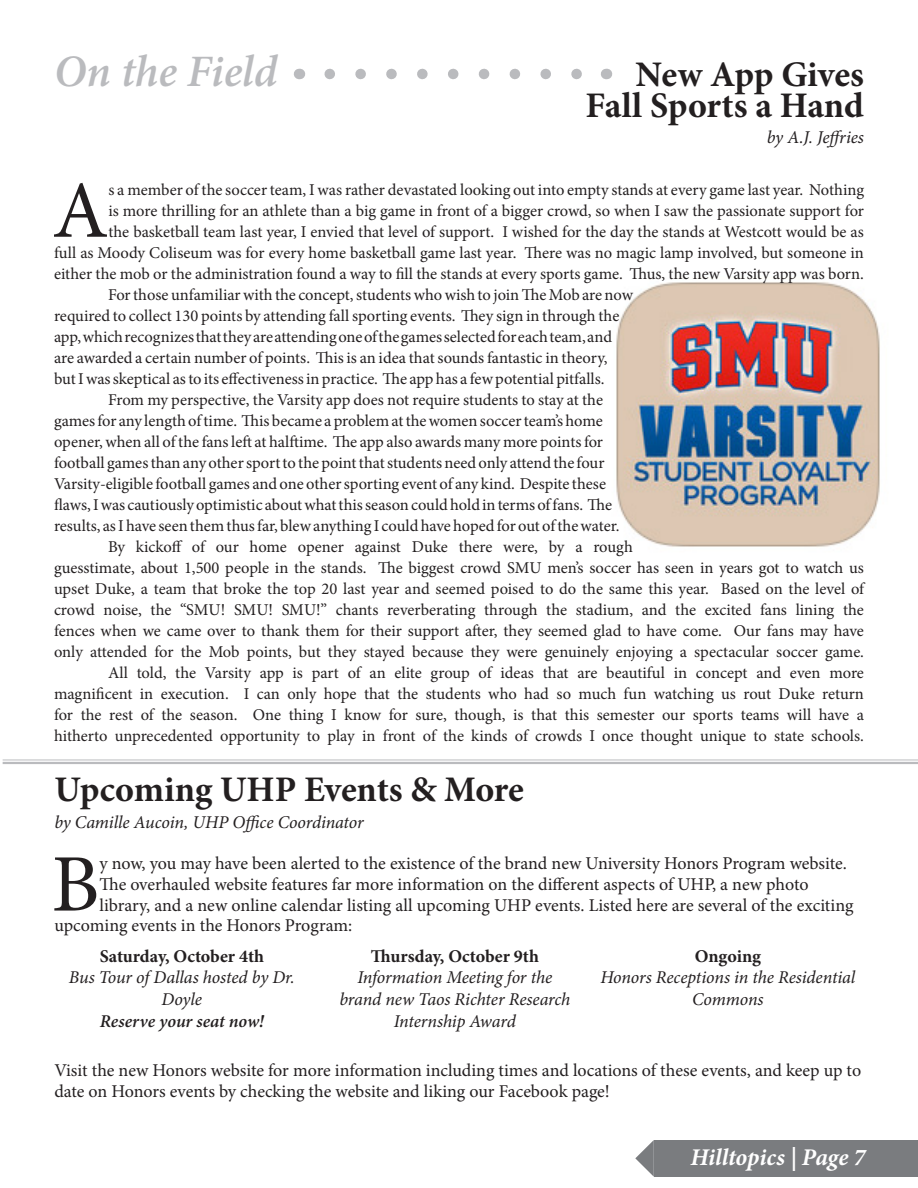
<style>
.page{position:relative;width:918px;height:1188px;background:#fff}
.page>*{position:absolute;margin:0;border:0;box-sizing:border-box;transform-origin:0 0}
.t1{font:81.75px "Minion Pro";color:#231f20}
.t2{font:81.15px "Minion Pro";color:#231f20}
.t3{font:italic 600 45px "Minion Pro";letter-spacing:-.005em;color:#babbbe}
.t4{font:700 36px "Minion Pro";letter-spacing:-.005em;color:#231f20}
.t5{font:italic 700 24px "Minion Pro";letter-spacing:-.005em;color:#fff}
.t6{font:18px/20.7px "Minion Pro";letter-spacing:-.005em;color:#231f20}
.t7{font:italic 18px/21.6px "Minion Pro";letter-spacing:-.01em;color:#231f20;text-align:center}
.t8{font:700 18px "Minion Pro";color:#231f20}
.t9{font:italic 600 18px "Minion Pro";color:#231f20}
.t10{font:16.5px/21px "Minion Pro";letter-spacing:-.005em;color:#231f20}
</style>
<div class="page">
<img style="left:616px;top:282px;width:264px;height:265px">
<div style="left:654px;top:1140px;width:263px;height:37px;background:#7a7c7f"></div>
<svg style="left:635px;top:1140px;width:19px;height:37px"></svg>
<hr style="left:3px;top:760px;width:915px;height:1px;background:#babbbe">
<hr style="left:3px;top:762px;width:915px;height:2px;background:#babbbe">
<svg style="left:330px;top:69px;width:252px;height:10px"></svg>
<p class="t3" style="left:54px;top:40px;width:225px">On the Field</p>
<p class="t4" style="left:636px;top:49px;width:230px">New App Gives</p>
<p class="t4" style="left:586px;top:80px;width:280px">Fall Sports a Hand</p>
<p class="t7" style="left:767px;top:126px;width:99px">by A.J. Jeffries</p>
<p class="t2" style="left:52px;top:156px;width:58px">A</p>
<p class="t10" style="left:54px;top:179px;width:812px;text-align:right">s a member of the soccer team, I was rather devastated looking out into empty stands at every game last year. Nothing<br>is more thrilling for an athlete than a big game in front of a bigger crowd, so when I saw the passionate support for<br>the basketball team last year, I envied that level of support. I wished for the day the stands at Westcott would be as<br>full as Moody Coliseum was for every home basketball game last year. There was no magic lamp involved, but someone in either the mob or the administration found a way to fill the stands at every sports game. Thus, the new Varsity app was born.</p>
<p class="t10" style="left:54px;top:284px;width:581px;text-indent:54px">For those unfamiliar with the concept, students who wish to join The Mob are now required to collect 130 points by attending fall sporting events. They sign in through the app, which recognizes that they are attending one of the games selected for each team, and are awarded a certain number of points. This is an idea that sounds fantastic in theory, but I was skeptical as to its effectiveness in practice. The app has a few potential pitfalls.</p>
<p class="t10" style="left:54px;top:389px;width:567px;text-indent:54px">From my perspective, the Varsity app does not require students to stay at the games for any length of time. This became a problem at the women soccer team’s home opener, when all of the fans left at halftime. The app also awards many more points for football games than any other sport to the point that students need only attend the four Varsity-eligible football games and one other sporting event of any kind. Despite these flaws, I was cautiously optimistic about what this season could hold in terms of fans. The results, as I have seen them thus far, blew anything I could have hoped for out of the water.</p>
<p class="t10" style="left:54px;top:536px;width:812px;text-indent:54px">By kickoff of our home opener against Duke there were, by a rough<br>guesstimate, about 1,500 people in the stands. The biggest crowd SMU men’s soccer has seen in years got to watch us upset Duke, a team that broke the top 20 last year and seemed poised to do the same this year. Based on the level of crowd noise, the “SMU! SMU! SMU!” chants reverberating through the stadium, and the excited fans lining the fences when we came over to thank them for their support after, they seemed glad to have come. Our fans may have only attended for the Mob points, but they stayed because they were genuinely enjoying a spectacular soccer game.</p>
<p class="t10" style="left:54px;top:662px;width:812px;text-align:justify;text-indent:54px">All told, the Varsity app is part of an elite group of ideas that are beautiful in concept and even more magnificent in execution. I can only hope that the students who had so much fun watching us rout Duke return for the rest of the season. One thing I know for sure, though, is that this semester our sports teams will have a hitherto unprecedented opportunity to play in front of the kinds of crowds I once thought unique to state schools.</p>
<p class="t4" style="left:54px;top:764px;width:471px">Upcoming UHP Events &amp; More</p>
<p class="t7" style="left:54px;top:811px;width:311px">by Camille Aucoin, UHP Office Coordinator</p>
<p class="t1" style="left:51px;top:830px;width:50px">B</p>
<p class="t6" style="left:99px;top:853px;width:749px">y now, you may have been alerted to the existence of the brand new University Honors Program website.</p>
<p class="t6" style="left:99px;top:874px;width:711px">The overhauled website features far more information on the different aspects of UHP, a new photo</p>
<p class="t6" style="left:99px;top:895px;width:756px">library, and a new online calendar listing all upcoming UHP events. Listed here are several of the exciting</p>
<p class="t6" style="left:54px;top:915px;width:299px">upcoming events in the Honors Program:</p>
<p class="t8" style="left:100px;top:943px;width:166px">Saturday, October 4th</p>
<p class="t7" style="left:69px;top:967px;width:227px">Bus Tour of Dallas hosted by Dr.<br>Doyle</p>
<p class="t9" style="left:100px;top:1008px;width:166px">Reserve your seat now!</p>
<p class="t8" style="left:371px;top:943px;width:170px">Thursday, October 9th</p>
<p class="t7" style="left:339px;top:967px;width:233px">Information Meeting for the brand new Taos Richter Research<br>Internship Award</p>
<p class="t8" style="left:695px;top:943px;width:68px">Ongoing</p>
<p class="t7" style="left:600px;top:967px;width:256px">Honors Receptions in the Residential<br>Commons</p>
<p class="t6" style="left:54px;top:1060px;width:808px">Visit the new Honors website for more information including times and locations of these events, and keep up to date on Honors events by checking the website and liking our Facebook page!</p>
<p class="t5" style="left:691px;top:1140px;width:177px">Hilltopics | Page 7</p>
</div>
